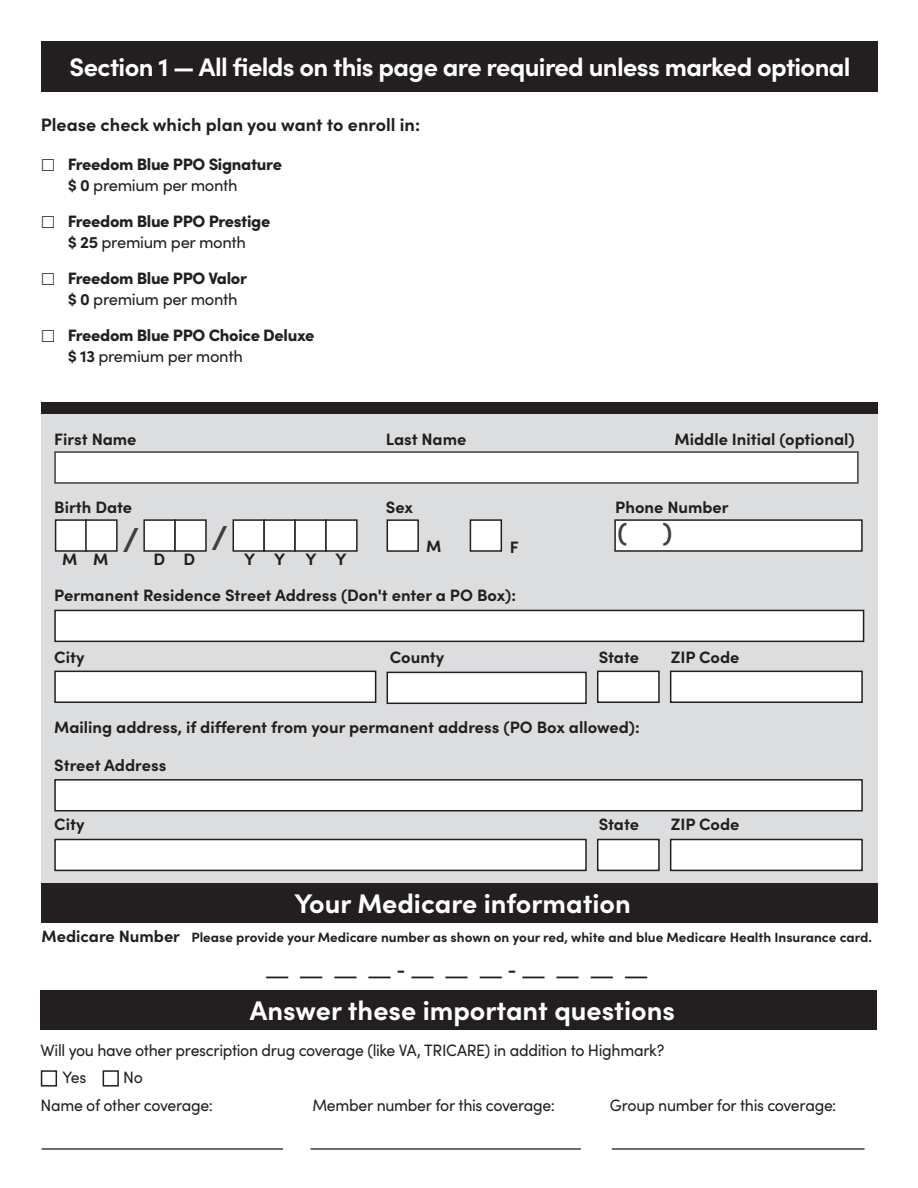
<style>
.page{position:relative;width:918px;height:1188px;background:#fff}
.page>*{position:absolute;margin:0;border:0;box-sizing:border-box;transform-origin:0 0}
.t1{font:700 34.8px "Sofia Pro";color:#3e3e3f}
.t2{font:700 27px "Sofia Pro";color:#fff}
.t3{font:700 25.5px "Sofia Pro";letter-spacing:-.025em;color:#fff}
.t4{font:700 25.5px "Sofia Pro";color:#3e3e3f}
.Default{font:700 18px "Sofia Pro";color:#231f20}
.Default-2{font:700 18px "Sofia Pro";color:#231f20;scale:2 1}
.t5{font:700 16.5px "Sofia Pro";color:#231f20}
.t6{font:900 16.5px/21px "Sofia Pro";letter-spacing:-.02em;color:#231f20}
.t7{font:16.5px "Sofia Pro";letter-spacing:-.02em;color:#231f20;scale:.96 1}
.Default-3{font:700 13.5px "Sofia Pro";color:#231f20}
.s1{font-weight:700}
.s2{font-weight:400}
.s3{font-size:16.5px}
</style>
<div class="page">
<div style="left:41px;top:402px;width:837px;height:501px;background:#dcdddf"></div>
<div style="left:41px;top:41px;width:837px;height:51px;background:#231f20"></div>
<div style="left:41px;top:402px;width:837px;height:12px;background:#231f20"></div>
<div style="left:56px;top:520px;width:30px;height:31px;background:#fff"></div>
<div style="left:55px;top:519px;width:32px;height:33px;border:2px solid #231f20"></div>
<div style="left:86px;top:520px;width:31px;height:31px;background:#fff"></div>
<div style="left:85px;top:519px;width:33px;height:33px;border:2px solid #231f20"></div>
<div style="left:144px;top:520px;width:31px;height:31px;background:#fff"></div>
<div style="left:143px;top:519px;width:33px;height:33px;border:2px solid #231f20"></div>
<div style="left:175px;top:520px;width:31px;height:31px;background:#fff"></div>
<div style="left:174px;top:519px;width:33px;height:33px;border:2px solid #231f20"></div>
<div style="left:233px;top:520px;width:31px;height:31px;background:#fff"></div>
<div style="left:233px;top:519px;width:32px;height:33px;border:2px solid #231f20"></div>
<div style="left:264px;top:520px;width:31px;height:31px;background:#fff"></div>
<div style="left:263px;top:519px;width:33px;height:33px;border:2px solid #231f20"></div>
<div style="left:295px;top:520px;width:31px;height:31px;background:#fff"></div>
<div style="left:294px;top:519px;width:33px;height:33px;border:2px solid #231f20"></div>
<div style="left:326px;top:520px;width:31px;height:31px;background:#fff"></div>
<div style="left:325px;top:519px;width:33px;height:33px;border:2px solid #231f20"></div>
<div style="left:54px;top:451px;width:805px;height:33px;background:#fff;border:2px solid #3e3e3f"></div>
<div style="left:55px;top:610px;width:809px;height:31px;background:#fff"></div>
<div style="left:54px;top:610px;width:810px;height:32px;border:2px solid #231f20"></div>
<div style="left:55px;top:671px;width:321px;height:31px;background:#fff"></div>
<div style="left:54px;top:671px;width:322px;height:32px;border:2px solid #231f20"></div>
<div style="left:55px;top:840px;width:531px;height:30px;background:#fff"></div>
<div style="left:54px;top:839px;width:533px;height:32px;border:2px solid #231f20"></div>
<div style="left:55px;top:780px;width:807px;height:31px;background:#fff"></div>
<div style="left:54px;top:779px;width:809px;height:32px;border:2px solid #231f20"></div>
<div style="left:598px;top:671px;width:61px;height:31px;background:#fff"></div>
<div style="left:597px;top:671px;width:63px;height:32px;border:2px solid #231f20"></div>
<div style="left:598px;top:840px;width:61px;height:30px;background:#fff"></div>
<div style="left:597px;top:839px;width:63px;height:32px;border:2px solid #231f20"></div>
<div style="left:671px;top:671px;width:191px;height:31px;background:#fff"></div>
<div style="left:670px;top:671px;width:193px;height:32px;border:2px solid #231f20"></div>
<div style="left:671px;top:840px;width:191px;height:30px;background:#fff"></div>
<div style="left:670px;top:839px;width:193px;height:32px;border:2px solid #231f20"></div>
<div style="left:615px;top:520px;width:247px;height:31px;background:#fff"></div>
<div style="left:614px;top:519px;width:249px;height:33px;border:2px solid #231f20"></div>
<div style="left:470px;top:520px;width:31px;height:31px;background:#fff"></div>
<div style="left:470px;top:519px;width:32px;height:33px;border:2px solid #231f20"></div>
<div style="left:387px;top:520px;width:31px;height:31px;background:#fff"></div>
<div style="left:387px;top:519px;width:32px;height:33px;border:2px solid #231f20"></div>
<div style="left:387px;top:672px;width:199px;height:31px;background:#fff"></div>
<div style="left:387px;top:672px;width:200px;height:32px;border:2px solid #231f20"></div>
<div style="left:41px;top:883px;width:837px;height:40px;background:#231f20"></div>
<div style="left:41px;top:1070px;width:16px;height:17px;border:2px solid #231f20"></div>
<div style="left:103px;top:1070px;width:16px;height:17px;border:2px solid #231f20"></div>
<div style="left:40px;top:990px;width:838px;height:40px;background:#231f20"></div>
<hr style="left:42px;top:1148px;width:241px;height:2px;background:#3e3e3f">
<hr style="left:311px;top:1148px;width:270px;height:2px;background:#3e3e3f">
<hr style="left:612px;top:1148px;width:253px;height:2px;background:#3e3e3f">
<p class="t3" style="left:70px;top:47px;width:783px">Section 1 — All fields on this page are required unless marked optional</p>
<p class="Default" style="left:41px;top:110px;width:381px">Please check which plan you want to enroll in:</p>
<p class="t6" style="left:68px;top:152px;width:216px">Freedom Blue PPO Signature <span class="s1">$ 0</span> <span class="s2">premium per month</span></p>
<p class="t6" style="left:68px;top:209px;width:204px">Freedom Blue PPO Prestige <span class="s1">$ 25</span> <span class="s2">premium per month</span></p>
<p class="t6" style="left:68px;top:266px;width:181px">Freedom Blue PPO Valor <span class="s1">$ 0</span> <span class="s2">premium per month</span></p>
<p class="t6" style="left:68px;top:323px;width:248px">Freedom Blue PPO Choice Deluxe <span class="s1">$ 13</span> <span class="s2">premium per month</span></p>
<p class="t5" style="left:54px;top:426px;width:84px">First Name</p>
<p class="t5" style="left:386px;top:426px;width:82px">Last Name</p>
<p class="t5" style="left:675px;top:426px;width:182px">Middle Initial (optional)</p>
<p class="t5" style="left:54px;top:494px;width:79px">Birth Date</p>
<p class="t5" style="left:386px;top:494px;width:29px">Sex</p>
<p class="t5" style="left:615px;top:494px;width:115px">Phone Number</p>
<p class="t1" style="left:122px;top:513px;width:18px">/</p>
<p class="t4" style="left:618px;top:513px;width:11px">(</p>
<p class="t4" style="left:663px;top:513px;width:11px">)</p>
<p class="t1" style="left:211px;top:511px;width:18px">/</p>
<p class="t5" style="left:426px;top:534px;width:17px">M</p>
<p class="t5" style="left:510px;top:535px;width:10px">F</p>
<p class="t5" style="left:62px;top:547px;width:48px">M M</p>
<p class="t5" style="left:153px;top:547px;width:43px">D D</p>
<p class="t5" style="left:244px;top:547px;width:104px">YYYY</p>
<p class="t5" style="left:54px;top:583px;width:463px">Permanent Residence Street Address (Don't enter a PO Box):</p>
<p class="t5" style="left:54px;top:644px;width:32px">City</p>
<p class="t5" style="left:599px;top:644px;width:42px">State</p>
<p class="t5" style="left:671px;top:644px;width:70px">ZIP Code</p>
<p class="t5" style="left:390px;top:645px;width:56px">County</p>
<p class="t5" style="left:54px;top:715px;width:587px">Mailing address, if different from your permanent address (PO Box allowed):</p>
<p class="t5" style="left:54px;top:752px;width:114px">Street Address</p>
<p class="t5" style="left:54px;top:812px;width:32px">City</p>
<p class="t5" style="left:599px;top:812px;width:42px">State</p>
<p class="t5" style="left:671px;top:812px;width:70px">ZIP Code</p>
<p class="t2" style="left:295px;top:883px;width:338px">Your Medicare information</p>
<p class="Default-3" style="left:42px;top:927px;width:832px"><span class="s3">Medicare Number</span> Please provide your Medicare number as shown on your red, white and blue Medicare Health Insurance card.</p>
<p class="Default-2" style="left:264px;top:956px;width:194px">_ _ _ _ - _ _ _ - _ _ _ _</p>
<p class="t2" style="left:250px;top:989px;width:427px">Answer these important questions</p>
<p class="t7" style="left:40px;top:1038px;width:651px">Will you have other prescription drug coverage (like VA, TRICARE) in addition to Highmark?</p>
<p class="t7" style="left:63px;top:1065px;width:26px">Yes</p>
<p class="t7" style="left:123px;top:1065px;width:22px">No</p>
<p class="t7" style="left:40px;top:1093px;width:181px">Name of other coverage:</p>
<p class="t7" style="left:312px;top:1093px;width:254px">Member number for this coverage:</p>
<p class="t7" style="left:610px;top:1093px;width:237px">Group number for this coverage:</p>
</div>
